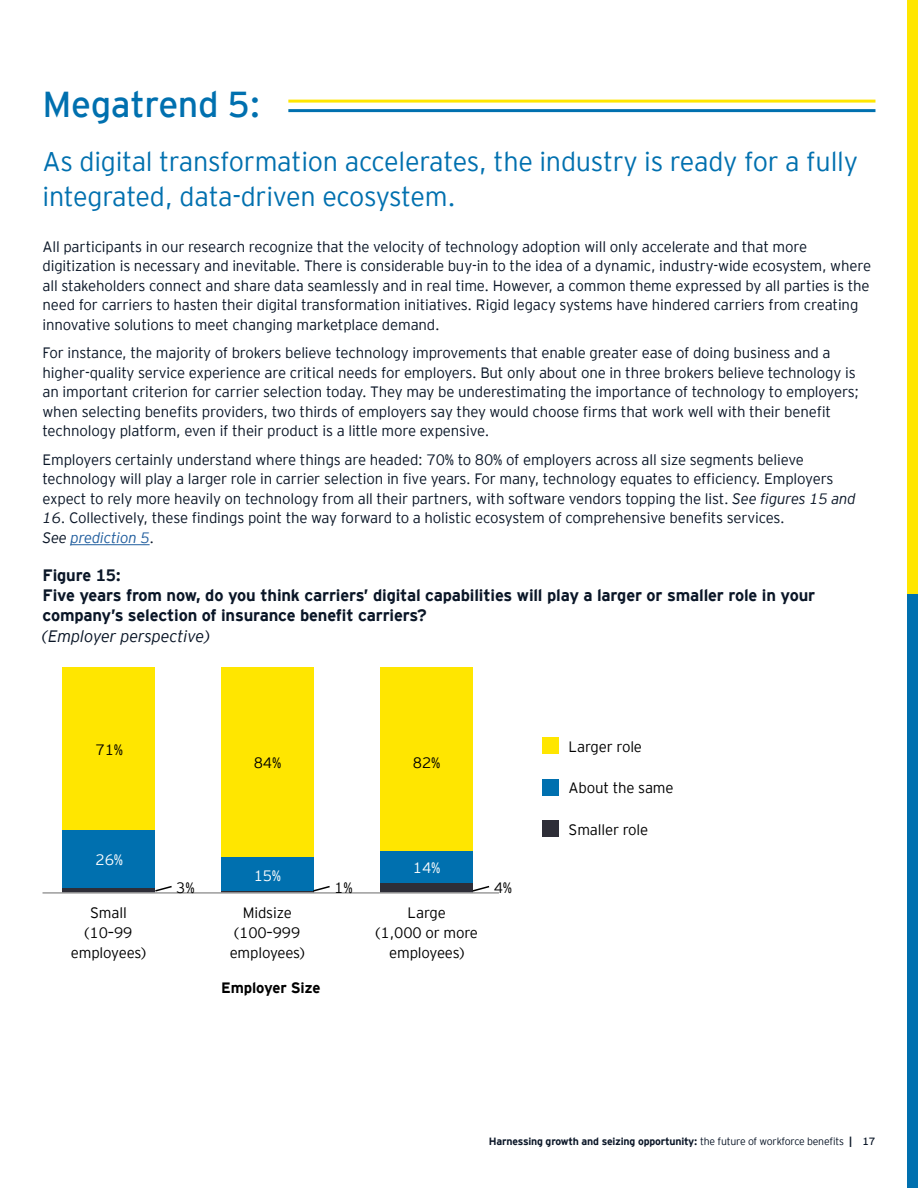
<style>
.page{position:relative;width:918px;height:1188px;background:#fff}
.page>*{position:absolute;margin:0;border:0;box-sizing:border-box;transform-origin:0 0}
.t1{font:36px "EY Interstate";letter-spacing:-.01em;color:#0070af}
.t2{font:300 27px/35.1px "EY Interstate";letter-spacing:-.01em;color:#0070af}
.t3{font:700 16.5px/20.2px "EY Interstate";letter-spacing:-.01em;color:#0a1627}
.t4{font:italic 300 16.5px "EY Interstate";letter-spacing:-.01em;color:#0a1627}
.t5{font:300 15px/19.5px "EY Interstate";letter-spacing:-.01em;color:#0a1627}
.t6{font:300 15px/20.2px "EY Interstate";letter-spacing:-.01em;color:#000;text-align:center}
.t7{font:700 15px "EY Interstate";letter-spacing:-.01em;color:#000}
.t8{font:300 15px "EY Interstate";color:#fff}
.t9{font:700 10.5px "EY Interstate";letter-spacing:-.02em;color:#0a1627}
.s1{font-style:italic}
.s2{font-style:italic;color:#215e9e}
.s3{font-weight:300}
.s4{font-weight:400}
</style>
<div class="page">
<div style="left:908px;top:594px;width:10px;height:594px;background:#0070af"></div>
<div style="left:908px;top:0;width:10px;height:594px;background:#ffe600"></div>
<hr style="left:71px;top:544px;width:79px;height:1px;background:#215e9e">
<hr style="left:288px;top:100px;width:587px;height:3px;background:#ffe600">
<hr style="left:288px;top:109px;width:587px;height:3px;background:#0070af">
<div style="left:62px;top:667px;width:93px;height:164px;background:#ffe600"></div>
<div style="left:62px;top:831px;width:93px;height:57px;background:#0070af"></div>
<div style="left:62px;top:888px;width:93px;height:5px;background:#2e2e38"></div>
<hr style="left:221px;top:891px;width:93px;height:2px;background:#2e2e38">
<div style="left:380px;top:883px;width:93px;height:10px;background:#2e2e38"></div>
<div style="left:380px;top:850px;width:93px;height:33px;background:#0070af"></div>
<div style="left:380px;top:667px;width:93px;height:183px;background:#ffe600"></div>
<div style="left:221px;top:856px;width:93px;height:35px;background:#0070af"></div>
<div style="left:221px;top:667px;width:93px;height:189px;background:#ffe600"></div>
<hr style="left:43px;top:892px;width:456px;height:2px;background:#9c9c9c">
<div style="left:542px;top:738px;width:17px;height:16px;background:#ffe600"></div>
<div style="left:542px;top:779px;width:17px;height:16px;background:#0070af"></div>
<div style="left:542px;top:820px;width:17px;height:17px;background:#2e2e38"></div>
<svg style="left:154px;top:885px;width:19px;height:8px"></svg>
<svg style="left:312px;top:885px;width:19px;height:8px"></svg>
<svg style="left:471px;top:885px;width:20px;height:8px"></svg>
<h1 class="t1" style="left:43px;top:79px;width:220px">Megatrend 5:</h1>
<h2 class="t2" style="left:43px;top:143px;width:817px">As digital transformation accelerates, the industry is ready for a fully integrated, data-driven ecosystem.</h2>
<p class="t5" style="left:43px;top:236px;width:830px">All participants in our research recognize that the velocity of technology adoption will only accelerate and that more digitization is necessary and inevitable. There is considerable buy-in to the idea of a dynamic, industry-wide ecosystem, where all stakeholders connect and share data seamlessly and in real time. However, a common theme expressed by all parties is the need for carriers to hasten their digital transformation initiatives. Rigid legacy systems have hindered carriers from creating innovative solutions to meet changing marketplace demand.</p>
<p class="t5" style="left:43px;top:342px;width:818px">For instance, the majority of brokers believe technology improvements that enable greater ease of doing business and a higher-quality service experience are critical needs for employers. But only about one in three brokers believe technology is an important criterion for carrier selection today. They may be underestimating the importance of technology to employers; when selecting benefits providers, two thirds of employers say they would choose firms that work well with their benefit technology platform, even if their product is a little more expensive.</p>
<p class="t5" style="left:43px;top:449px;width:815px">Employers certainly understand where things are headed: 70% to 80% of employers across all size segments believe technology will play a larger role in carrier selection in five years. For many, technology equates to efficiency. Employers expect to rely more heavily on technology from all their partners, with software vendors topping the list. <span class="s1">See figures 15 and</span></p>
<p class="t5" style="left:43px;top:507px;width:744px"><span class="s1">16</span>. Collectively, these findings point the way forward to a holistic ecosystem of comprehensive benefits services.<br><span class="s1">See</span> <span class="s2">prediction 5</span>.</p>
<p class="t3" style="left:43px;top:564px;width:774px">Figure 15:<br>Five years from now, do you think carriers’ digital capabilities will play a larger or smaller role in your company’s selection of insurance benefit carriers?</p>
<p class="t4" style="left:43px;top:624px;width:168px">(Employer perspective)</p>
<p class="t6" style="left:96px;top:738px;width:29px">71%</p>
<p class="t8" style="left:96px;top:850px;width:29px">26%</p>
<p class="t6" style="left:254px;top:752px;width:29px">84%</p>
<p class="t6" style="left:413px;top:752px;width:29px">82%</p>
<p class="t8" style="left:413px;top:857px;width:29px">14%</p>
<p class="t8" style="left:254px;top:865px;width:29px">15%</p>
<p class="t6" style="left:176px;top:876px;width:20px">3%</p>
<p class="t6" style="left:334px;top:876px;width:20px">1%</p>
<p class="t6" style="left:494px;top:876px;width:20px">4%</p>
<p class="t6" style="left:71px;top:902px;width:77px">Small (10–99 employees)</p>
<p class="t6" style="left:230px;top:902px;width:77px">Midsize (100–999 employees)</p>
<p class="t7" style="left:221px;top:977px;width:101px">Employer Size</p>
<p class="t6" style="left:375px;top:902px;width:104px">Large<br>(1,000 or more employees)</p>
<p class="t6" style="left:569px;top:735px;width:75px">Larger role</p>
<p class="t6" style="left:569px;top:777px;width:106px">About the same</p>
<p class="t6" style="left:569px;top:819px;width:81px">Smaller role</p>
<p class="t9" style="left:489px;top:1133px;width:388px">Harnessing growth and seizing opportunity: <span class="s3">the future of workforce benefits</span> | <span class="s4">17</span></p>
</div>
